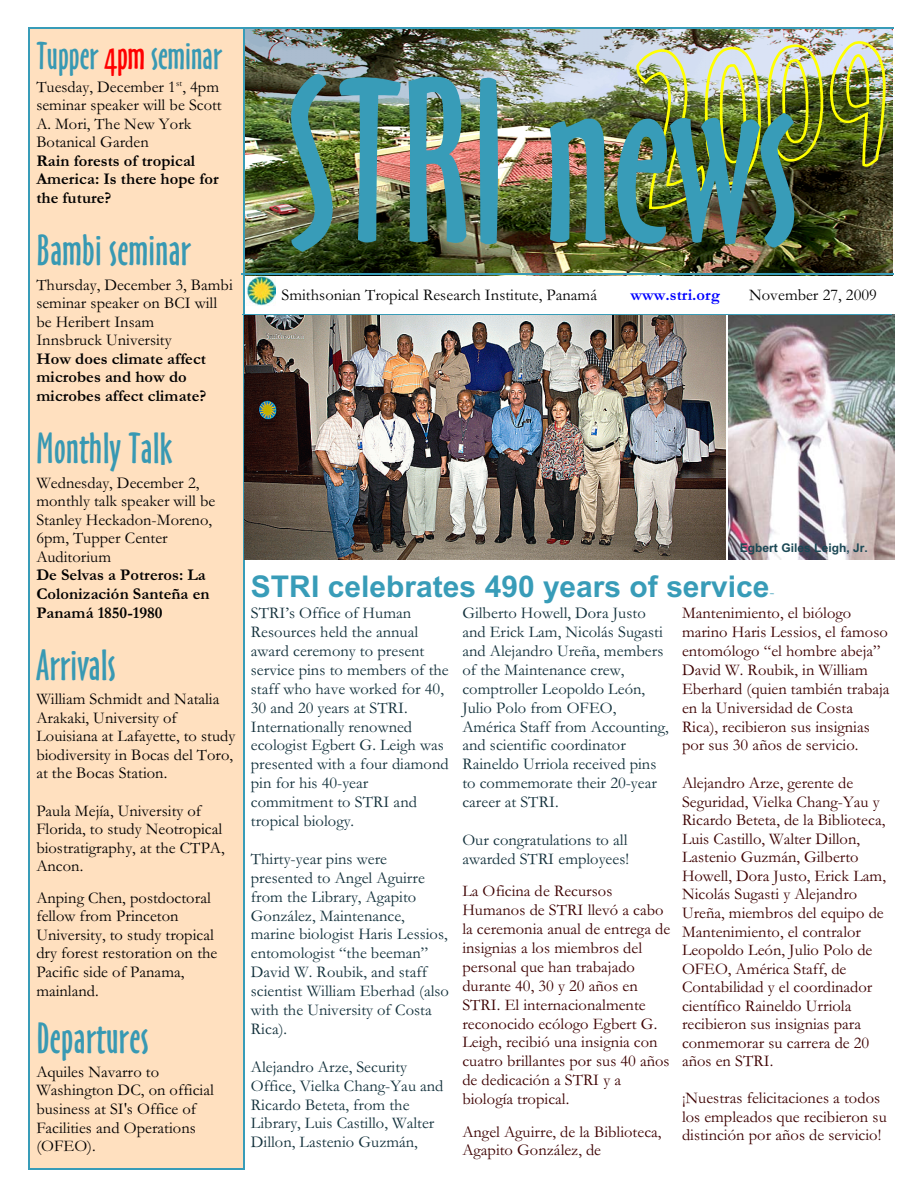
<style>
.page{position:relative;width:918px;height:1188px;background:#fff}
.page>*{position:absolute;margin:0;border:0;box-sizing:border-box;transform-origin:0 0}
.t1{font:216px "Oz Handicraft BT";color:#389cb8}
.t2{font:40.5px "Oz Handicraft BT";letter-spacing:.01em;color:#3899b3}
.t3{font:36px "Oz Handicraft BT";color:#3899b3}
.t4{font:700 30px "Arial";color:#389cb8}
.t5{font:16.5px/18.9px "Garamond";color:#3d0000}
.t6{font:16.5px/18.9px "Garamond";color:#12303b}
.t7{font:16.5px/18.6px "Garamond";color:#000}
.t8{font:700 16.5px/18.6px "Garamond";color:#000}
.t9{font:700 16.5px "Garamond";color:#00f}
.t10{font:700 12px "Arial";color:#1a4754}
.t11{font:9px "Garamond";color:#000}
.s1{color:#f00}
.s2{font-family:"Garamond";font-weight:400;font-size:16.5px}
</style>
<div class="page">
<img style="left:244px;top:28px;width:648px;height:246px">
<img style="left:635px;top:40px;width:252px;height:171px">
<img style="left:246px;top:277px;width:29px;height:28px">
<div style="left:28px;top:27px;width:216px;height:1143px;background:#ffe0bf"></div>
<hr style="left:28px;top:27px;width:2px;height:1143px;background:#389cb8">
<hr style="left:243px;top:27px;width:1px;height:1143px;background:#389cb8">
<hr style="left:28px;top:27px;width:216px;height:1px;background:#389cb8">
<hr style="left:28px;top:1169px;width:216px;height:1px;background:#389cb8">
<hr style="left:241px;top:27px;width:653px;height:1px;background:#389cb8">
<hr style="left:241px;top:274px;width:653px;height:1px;background:#389cb8">
<img style="left:245px;top:315px;width:481px;height:245px">
<img style="left:728px;top:315px;width:166px;height:244px">
<hr style="left:242px;top:314px;width:650px;height:1px;background:#389cb8">
<h3 class="t3" style="left:36px;top:42px;width:187px">Tupper <span class="s1">4pm</span> seminar</h3>
<p class="t7" style="left:36px;top:79px;width:184px">Tuesday, December 1 , 4pm</p>
<p class="t11" style="left:176px;top:80px;width:8px">st</p>
<p class="t7" style="left:36px;top:98px;width:187px">seminar speaker will be Scott<br>A. Mori, The New York<br>Botanical Garden</p>
<p class="t8" style="left:36px;top:153px;width:184px">Rain forests of tropical<br>America: Is there hope for the future?</p>
<h2 class="t2" style="left:36px;top:235px;width:156px">Bambi seminar</h2>
<p class="t7" style="left:36px;top:277px;width:198px">Thursday, December 3, Bambi seminar speaker on BCI will be Heribert Insam<br>Innsbruck University</p>
<p class="t8" style="left:36px;top:351px;width:172px">How does climate affect microbes and how do microbes affect climate?</p>
<h2 class="t2" style="left:36px;top:433px;width:137px">Monthly Talk</h2>
<p class="t7" style="left:36px;top:475px;width:180px">Wednesday, December 2, monthly talk speaker will be<br>Stanley Heckadon-Moreno,<br>6pm, Tupper Center<br>Auditorium</p>
<p class="t8" style="left:36px;top:568px;width:175px">De Selvas a Potreros: La<br>Colonización Santeña en<br>Panamá 1850-1980</p>
<h2 class="t2" style="left:36px;top:649px;width:81px">Arrivals</h2>
<p class="t7" style="left:36px;top:692px;width:200px">William Schmidt and Natalia<br>Arakaki, University of<br>Louisiana at Lafayette, to study biodiversity in Bocas del Toro, at the Bocas Station.</p>
<p class="t7" style="left:36px;top:803px;width:190px">Paula Mejía, University of<br>Florida, to study Neotropical biostratigraphy, at the CTPA,<br>Ancon.</p>
<p class="t7" style="left:36px;top:890px;width:183px">Anping Chen, postdoctoral fellow from Princeton<br>University, to study tropical dry forest restoration on the<br>Pacific side of Panama, mainland.</p>
<h2 class="t2" style="left:36px;top:1022px;width:114px">Departures</h2>
<p class="t7" style="left:36px;top:1064px;width:179px">Aquiles Navarro to<br>Washington DC, on official business at SI's Office of<br>Facilities and Operations (OFEO).</p>
<h1 class="t1" style="left:288px;top:77px;width:514px">STRI news</h1>
<p class="t7" style="left:282px;top:287px;width:317px">Smithsonian Tropical Research Institute, Panamá</p>
<p class="t9" style="left:631px;top:289px;width:91px">www.stri.org</p>
<p class="t7" style="left:749px;top:287px;width:129px">November 27, 2009</p>
<p class="t10" style="left:740px;top:543px;width:130px">Egbert Giles Leigh, Jr.</p>
<h3 class="t4" style="left:251px;top:575px;width:525px">STRI celebrates 490 years of service<span class="s2">-</span></h3>
<p class="t6" style="left:251px;top:605px;width:199px">STRI’s Office of Human<br>Resources held the annual award ceremony to present service pins to members of the staff who have worked for 40,<br>30 and 20 years at STRI.<br>Internationally renowned ecologist Egbert G. Leigh was presented with a four diamond pin for his 40-year commitment to STRI and tropical biology.</p>
<p class="t6" style="left:251px;top:851px;width:199px">Thirty-year pins were presented to Angel Aguirre from the Library, Agapito<br>González, Maintenance, marine biologist Haris Lessios, entomologist “the beeman”<br>David W. Roubik, and staff scientist William Eberhad (also with the University of Costa<br>Rica).</p>
<p class="t6" style="left:251px;top:1059px;width:194px">Alejandro Arze, Security<br>Office, Vielka Chang-Yau and<br>Ricardo Beteta, from the<br>Library, Luis Castillo, Walter<br>Dillon, Lastenio Guzmán,</p>
<p class="t6" style="left:462px;top:605px;width:208px">Gilberto Howell, Dora Justo and Erick Lam, Nicolás Sugasti and Alejandro Ureña, members of the Maintenance crew, comptroller Leopoldo León,<br>Julio Polo from OFEO,<br>América Staff from Accounting, and scientific coordinator<br>Raineldo Urriola received pins to commemorate their 20-year career at STRI.</p>
<p class="t6" style="left:462px;top:832px;width:168px">Our congratulations to all awarded STRI employees!</p>
<p class="t5" style="left:462px;top:884px;width:209px">La Oficina de Recursos<br>Humanos de STRI llevó a cabo la ceremonia anual de entrega de insignias a los miembros del personal que han trabajado durante 40, 30 y 20 años en<br>STRI. El internacionalmente reconocido ecólogo Egbert G.<br>Leigh, recibió una insignia con cuatro brillantes por sus 40 años de dedicación a STRI y a biología tropical.</p>
<p class="t5" style="left:462px;top:1124px;width:201px">Angel Aguirre, de la Biblioteca,<br>Agapito González, de</p>
<p class="t5" style="left:682px;top:605px;width:209px">Mantenimiento, el biólogo marino Haris Lessios, el famoso entomólogo “el hombre abeja”<br>David W. Roubik, in William<br>Eberhard (quien también trabaja en la Universidad de Costa<br>Rica), recibieron sus insignias por sus 30 años de servicio.</p>
<p class="t5" style="left:682px;top:776px;width:205px">Alejandro Arze, gerente de<br>Seguridad, Vielka Chang-Yau y<br>Ricardo Beteta, de la Biblioteca,<br>Luis Castillo, Walter Dillon,<br>Lastenio Guzmán, Gilberto<br>Howell, Dora Justo, Erick Lam,<br>Nicolás Sugasti y Alejandro<br>Ureña, miembros del equipo de<br>Mantenimiento, el contralor<br>Leopoldo León, Julio Polo de<br>OFEO, América Staff, de<br>Contabilidad y el coordinador científico Raineldo Urriola recibieron sus insignias para conmemorar su carrera de 20 años en STRI.</p>
<p class="t5" style="left:682px;top:1091px;width:206px">¡Nuestras felicitaciones a todos los empleados que recibieron su distinción por años de servicio!</p>
</div>
